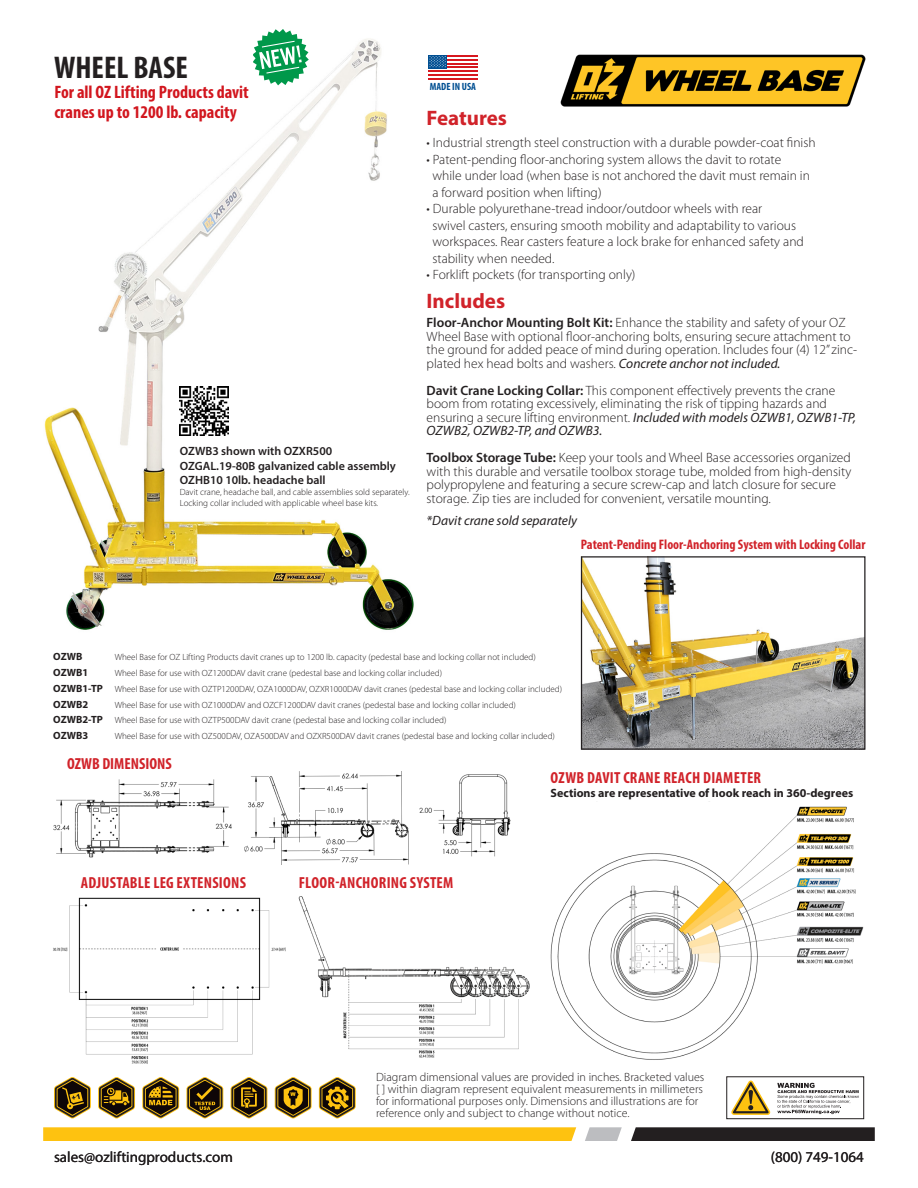
<style>
.page{position:relative;width:918px;height:1188px;background:#fff}
.page>*{position:absolute;margin:0;border:0;box-sizing:border-box;transform-origin:0 0}
.t1{font:700 condensed 31.5px "Myriad Pro";color:#231f20}
.t2{font:700 21px "Myriad Pro";color:#d1232a}
.t3{font:700 condensed 18px/19.5px "Myriad Pro";color:#d2161e}
.t4{font:700 condensed 16.05px "Myriad Pro";letter-spacing:.015em;color:#d1232a}
.t5{font:15px "Myriad Pro";color:#231f20}
.t6{font:700 condensed 13.8px "Myriad Pro";color:#d1232a}
.t7{font:300 13.5px/13.5px "Myriad Pro";color:#231f20}
.t8{font:italic 13.5px "Myriad Pro";color:#231f20}
.t9{font:300 12px/12px "Myriad Pro";color:#231f20}
.t10{font:600 12px "Myriad Pro";color:#231f20}
.Paragraph{font:700 12px "Myriad Pro";color:#231f20}
.t11{font:700 10.5px "Myriad Pro";color:#231f20}
.t12{font:700 condensed 10.5px "Myriad Pro";color:#004f92}
.t13{font:300 9px "Myriad Pro";color:#231f20}
.t14{font:900 5.25px "Arial";color:#fec210}
.s1{font-weight:600}
.s2{font-weight:400;font-style:italic}
.s3{font-weight:700;font-size:10.5px}
</style>
<div class="page">
<img style="left:44px;top:39px;width:387px;height:591px">
<svg style="left:585px;top:1127px;width:37px;height:14px"></svg>
<svg style="left:631px;top:1127px;width:244px;height:14px;background:#2a2627"></svg>
<svg style="left:43px;top:1127px;width:533px;height:14px;background:#fec316"></svg>
<svg style="left:777px;top:1083px;width:82px;height:31px"></svg>
<svg style="left:731px;top:1081px;width:39px;height:34px"></svg>
<div style="left:726px;top:1076px;width:138px;height:43px;border:1px solid #231f20"></div>
<svg style="left:54px;top:1077px;width:302px;height:42px"></svg>
<img style="left:561px;top:54px;width:305px;height:53px">
<img style="left:583px;top:558px;width:281px;height:190px">
<div style="left:581px;top:556px;width:285px;height:194px;border:1px solid #231f20"></div>
<hr style="left:428px;top:55px;width:49px;height:2px;background:#d7171f">
<hr style="left:428px;top:59px;width:49px;height:2px;background:#d7171f">
<hr style="left:428px;top:63px;width:49px;height:2px;background:#d7171f">
<hr style="left:428px;top:66px;width:49px;height:2px;background:#d7171f">
<hr style="left:428px;top:70px;width:49px;height:2px;background:#d7171f">
<hr style="left:428px;top:74px;width:49px;height:2px;background:#d7171f">
<hr style="left:428px;top:78px;width:49px;height:2px;background:#d7171f">
<svg style="left:428px;top:55px;width:19px;height:13px"></svg>
<svg style="left:429px;top:56px;width:17px;height:11px"></svg>
<img style="left:180px;top:387px;width:48px;height:48px">
<img style="left:550px;top:806px;width:314px;height:254px">
<img style="left:53px;top:779px;width:179px;height:79px">
<img style="left:245px;top:771px;width:164px;height:94px">
<img style="left:419px;top:774px;width:92px;height:83px">
<img style="left:298px;top:896px;width:232px;height:162px">
<img style="left:53px;top:897px;width:233px;height:167px">
<svg style="left:253px;top:29px;width:56px;height:56px"></svg>
<p class="t1" style="left:54px;top:48px;width:135px">WHEEL BASE</p>
<p class="t3" style="left:54px;top:82px;width:196px">For all OZ Lifting Products davit cranes up to 1200 lb. capacity</p>
<p class="t10" style="left:180px;top:444px;width:154px">OZWB3 shown with OZXR500</p>
<p class="t10" style="left:180px;top:458px;width:218px">OZGAL.19-80B galvanized cable assembly</p>
<p class="t10" style="left:180px;top:472px;width:147px">OZHB10 10lb. headache ball</p>
<p class="t13" style="left:180px;top:487px;width:231px">Davit crane, headache ball, and cable assemblies sold separately.</p>
<p class="t13" style="left:180px;top:498px;width:200px">Locking collar included with applicable wheel base kits.</p>
<p class="t12" style="left:430px;top:80px;width:48px">MADE IN USA</p>
<p class="t2" style="left:427px;top:104px;width:82px">Features</p>
<p class="t7" style="left:427px;top:136px;width:391px">• Industrial strength steel construction with a durable powder-coat finish</p>
<p class="t7" style="left:427px;top:153px;width:356px">• Patent-pending floor-anchoring system allows the davit to rotate</p>
<p class="t7" style="left:433px;top:169px;width:379px">while under load (when base is not anchored the davit must remain in</p>
<p class="t7" style="left:433px;top:186px;width:171px">a forward position when lifting)</p>
<p class="t7" style="left:427px;top:202px;width:337px">• Durable polyurethane-tread indoor/outdoor wheels with rear</p>
<p class="t7" style="left:433px;top:219px;width:365px">swivel casters, ensuring smooth mobility and adaptability to various</p>
<p class="t7" style="left:433px;top:235px;width:373px">workspaces. Rear casters feature a lock brake for enhanced safety and</p>
<p class="t7" style="left:433px;top:252px;width:123px">stability when needed.</p>
<p class="t7" style="left:427px;top:268px;width:210px">• Forklift pockets (for transporting only)</p>
<p class="t2" style="left:427px;top:287px;width:80px">Includes</p>
<p class="t7" style="left:427px;top:316px;width:432px"><span class="s1">Floor-Anchor Mounting Bolt Kit:</span> Enhance the stability and safety of your OZ Wheel Base with optional floor-anchoring bolts, ensuring secure attachment to the ground for added peace of mind during operation. Includes four (4) 12” zinc&shy;plated hex head bolts and washers. <span class="s2">Concrete anchor not included.</span></p>
<p class="t7" style="left:427px;top:384px;width:431px"><span class="s1">Davit Crane Locking Collar:</span> This component effectively prevents the crane boom from rotating excessively, eliminating the risk of tipping hazards and ensuring a secure lifting environment. <span class="s2">Included with models OZWB1, OZWB1-TP, OZWB2, OZWB2-TP, and OZWB3.</span></p>
<p class="t7" style="left:427px;top:451px;width:426px"><span class="s1">Toolbox Storage Tube:</span> Keep your tools and Wheel Base accessories organized with this durable and versatile toolbox storage tube, molded from high-density polypropylene and featuring a secure screw-cap and latch closure for secure storage. Zip ties are included for convenient, versatile mounting.</p>
<p class="t8" style="left:427px;top:512px;width:152px">*Davit crane sold separately</p>
<p class="t6" style="left:581px;top:535px;width:286px">Patent-Pending Floor-Anchoring System with Locking Collar</p>
<p class="t11" style="left:53px;top:650px;width:31px">OZWB</p>
<p class="t13" style="left:115px;top:652px;width:423px">Wheel Base for OZ Lifting Products davit cranes up to 1200 lb. capacity (pedestal base and locking collar not included)</p>
<p class="t11" style="left:53px;top:666px;width:37px">OZWB1</p>
<p class="t13" style="left:115px;top:668px;width:329px">Wheel Base for use with OZ1200DAV davit crane (pedestal base and locking collar included)</p>
<p class="t13" style="left:53px;top:684px;width:510px"><span class="s3">OZWB1-TP</span> Wheel Base for use with OZTP1200DAV, OZA1000DAV, OZXR1000DAV davit cranes (pedestal base and locking collar included)</p>
<p class="t11" style="left:53px;top:697px;width:37px">OZWB2</p>
<p class="t13" style="left:115px;top:700px;width:403px">Wheel Base for use with OZ1000DAV and OZCF1200DAV davit cranes (pedestal base and locking collar included)</p>
<p class="t13" style="left:53px;top:715px;width:395px"><span class="s3">OZWB2-TP</span> Wheel Base for use with OZTP500DAV davit crane (pedestal base and locking collar included)</p>
<p class="t11" style="left:53px;top:729px;width:37px">OZWB3</p>
<p class="t13" style="left:115px;top:731px;width:442px">Wheel Base for use with OZ500DAV, OZA500DAV and OZXR500DAV davit cranes (pedestal base and locking collar included)</p>
<p class="t4" style="left:551px;top:768px;width:212px">OZWB DAVIT CRANE REACH DIAMETER</p>
<p class="Paragraph" style="left:550px;top:786px;width:304px">Sections are representative of hook reach in 360-degrees</p>
<p class="t4" style="left:67px;top:754px;width:106px">OZWB DIMENSIONS</p>
<p class="t4" style="left:81px;top:873px;width:167px">ADJUSTABLE LEG EXTENSIONS</p>
<p class="t4" style="left:299px;top:873px;width:156px">FLOOR-ANCHORING SYSTEM</p>
<p class="t14" style="left:291px;top:1091px;width:7px">W</p>
<p class="t9" style="left:376px;top:1071px;width:330px">Diagram dimensional values are provided in inches. Bracketed values [ ] within diagram represent equivalent measurements in millimeters for informational purposes only. Dimensions and illustrations are for reference only and subject to change without notice.</p>
<p class="t5" style="left:54px;top:1147px;width:180px">sales@ozliftingproducts.com</p>
<p class="t5" style="left:771px;top:1147px;width:95px">(800) 749-1064</p>
</div>
